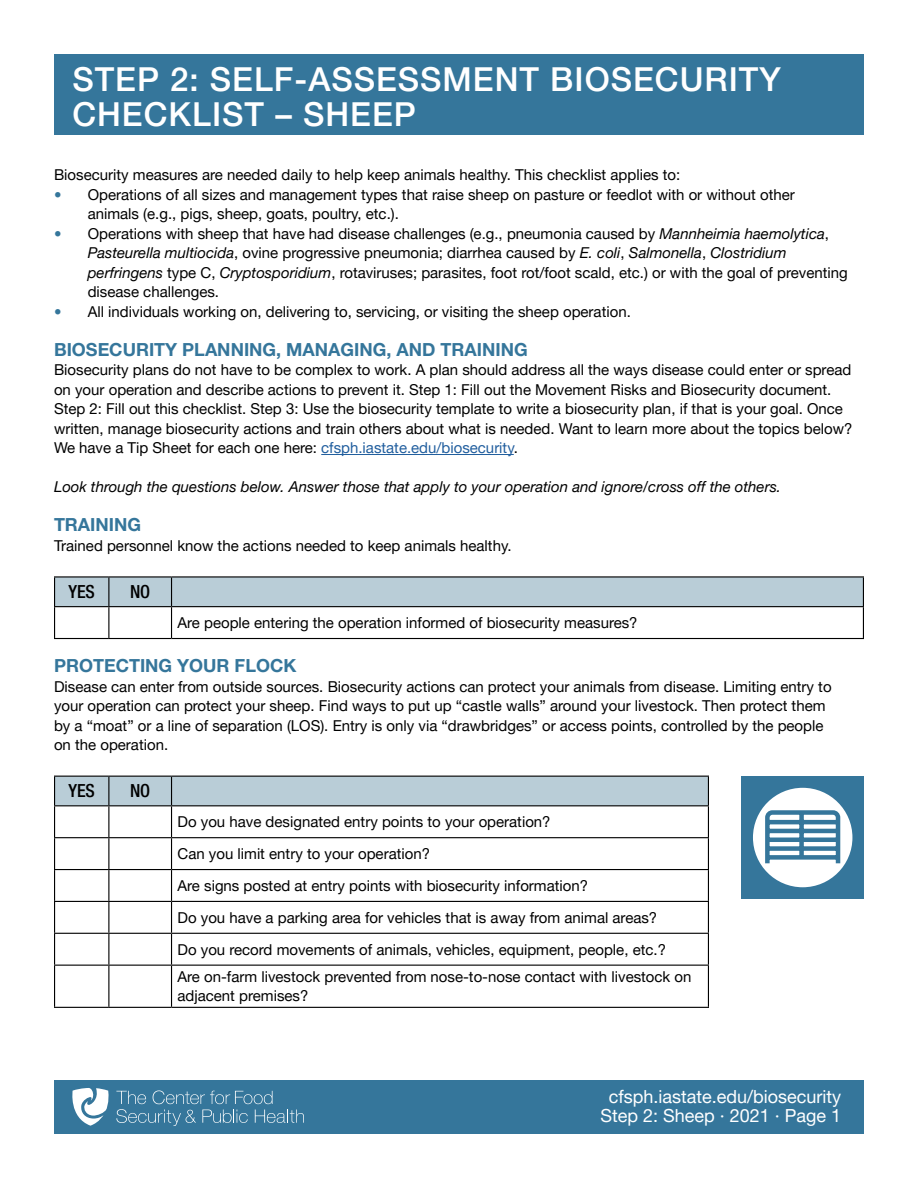
<style>
.page{position:relative;width:918px;height:1188px;background:#fff}
.page>*{position:absolute;margin:0;border:0;box-sizing:border-box;transform-origin:0 0}
.H1_-_Title{font:500 33px/34.5px "Helvetica Neue LT Pro";letter-spacing:.03em;color:#fff}
.H2_-_Heading_1{font:700 18px "Helvetica Neue LT Pro";color:#35769b}
.t1{font:18px/19.5px "Helvetica Neue LT Pro";color:#fff;text-align:center}
.t2{font:500 condensed 18px "Helvetica Neue LT Pro";letter-spacing:-.01em;color:#000}
.Body_Text{font:15px/19.5px "Helvetica Neue LT Pro";color:#000}
.Body_Text_in_Chart{font:15px/19.5px "Helvetica Neue LT Pro";color:#000}
.Body_Text-2{font:italic 15px "Helvetica Neue LT Pro";color:#000}
.s1{color:#35769b}
.s2{font-style:italic}
.s3{color:#215e9e}
</style>
<div class="page">
<div style="left:54px;top:54px;width:810px;height:81px;background:#35769b"></div>
<div style="left:54px;top:1080px;width:810px;height:54px;background:#35769b"></div>
<hr style="left:321px;top:454px;width:193px;height:1px;background:#215e9e">
<hr style="left:54px;top:576px;width:55px;height:2px;background:#000">
<hr style="left:109px;top:576px;width:63px;height:2px;background:#000">
<hr style="left:172px;top:576px;width:692px;height:2px;background:#000">
<div style="left:54px;top:577px;width:810px;height:29px;background:#b9cdd7"></div>
<hr style="left:54px;top:606px;width:55px;height:1px;background:#000">
<hr style="left:54px;top:607px;width:1px;height:31px;background:#000">
<hr style="left:109px;top:606px;width:63px;height:1px;background:#000">
<hr style="left:108px;top:607px;width:1px;height:31px;background:#000">
<hr style="left:172px;top:606px;width:692px;height:1px;background:#000">
<hr style="left:171px;top:607px;width:1px;height:31px;background:#000">
<hr style="left:863px;top:607px;width:1px;height:31px;background:#000">
<hr style="left:54px;top:638px;width:55px;height:1px;background:#000">
<hr style="left:109px;top:638px;width:63px;height:1px;background:#000">
<hr style="left:172px;top:638px;width:692px;height:1px;background:#000">
<div style="left:54px;top:776px;width:655px;height:29px;background:#b9cdd7"></div>
<hr style="left:54px;top:805px;width:55px;height:1px;background:#000">
<hr style="left:54px;top:806px;width:1px;height:31px;background:#000">
<hr style="left:109px;top:805px;width:63px;height:1px;background:#000">
<hr style="left:108px;top:806px;width:1px;height:31px;background:#000">
<hr style="left:172px;top:805px;width:537px;height:1px;background:#000">
<hr style="left:171px;top:806px;width:1px;height:31px;background:#000">
<hr style="left:708px;top:806px;width:1px;height:31px;background:#000">
<hr style="left:54px;top:837px;width:55px;height:1px;background:#000">
<hr style="left:54px;top:838px;width:1px;height:31px;background:#000">
<hr style="left:109px;top:837px;width:63px;height:1px;background:#000">
<hr style="left:108px;top:838px;width:1px;height:31px;background:#000">
<hr style="left:172px;top:837px;width:537px;height:1px;background:#000">
<hr style="left:171px;top:838px;width:1px;height:31px;background:#000">
<hr style="left:708px;top:838px;width:1px;height:31px;background:#000">
<hr style="left:54px;top:869px;width:55px;height:1px;background:#000">
<hr style="left:54px;top:870px;width:1px;height:31px;background:#000">
<hr style="left:109px;top:869px;width:63px;height:1px;background:#000">
<hr style="left:108px;top:870px;width:1px;height:31px;background:#000">
<hr style="left:172px;top:869px;width:537px;height:1px;background:#000">
<hr style="left:171px;top:870px;width:1px;height:31px;background:#000">
<hr style="left:708px;top:870px;width:1px;height:31px;background:#000">
<hr style="left:54px;top:901px;width:55px;height:1px;background:#000">
<hr style="left:54px;top:902px;width:1px;height:31px;background:#000">
<hr style="left:109px;top:901px;width:63px;height:1px;background:#000">
<hr style="left:108px;top:902px;width:1px;height:31px;background:#000">
<hr style="left:172px;top:901px;width:537px;height:1px;background:#000">
<hr style="left:171px;top:902px;width:1px;height:31px;background:#000">
<hr style="left:708px;top:902px;width:1px;height:31px;background:#000">
<hr style="left:54px;top:933px;width:55px;height:1px;background:#000">
<hr style="left:54px;top:934px;width:1px;height:31px;background:#000">
<hr style="left:109px;top:933px;width:63px;height:1px;background:#000">
<hr style="left:108px;top:934px;width:1px;height:31px;background:#000">
<hr style="left:172px;top:933px;width:537px;height:1px;background:#000">
<hr style="left:171px;top:934px;width:1px;height:31px;background:#000">
<hr style="left:708px;top:934px;width:1px;height:31px;background:#000">
<hr style="left:54px;top:965px;width:55px;height:1px;background:#000">
<hr style="left:54px;top:966px;width:1px;height:41px;background:#000">
<hr style="left:109px;top:965px;width:63px;height:1px;background:#000">
<hr style="left:108px;top:966px;width:1px;height:41px;background:#000">
<hr style="left:172px;top:965px;width:537px;height:1px;background:#000">
<hr style="left:171px;top:966px;width:1px;height:41px;background:#000">
<hr style="left:708px;top:966px;width:1px;height:41px;background:#000">
<hr style="left:54px;top:1007px;width:55px;height:1px;background:#000">
<hr style="left:109px;top:1007px;width:63px;height:1px;background:#000">
<hr style="left:172px;top:1007px;width:537px;height:1px;background:#000">
<svg style="left:116px;top:1090px;width:188px;height:36px"></svg>
<svg style="left:72px;top:1088px;width:37px;height:38px"></svg>
<div style="left:741px;top:776px;width:123px;height:123px;background:#35769b"></div>
<div style="left:753px;top:788px;width:99px;height:99px;background:#fff;border-radius:50%"></div>
<svg style="left:763px;top:810px;width:80px;height:58px"></svg>
<h1 class="H1_-_Title" style="left:72px;top:62px;width:710px">STEP 2: SELF-ASSESSMENT BIOSECURITY<br>CHECKLIST – SHEEP</h1>
<p class="Body_Text" style="left:54px;top:165px;width:628px">Biosecurity measures are needed daily to help keep animals healthy. This checklist applies to:</p>
<p class="Body_Text" style="left:88px;top:184px;width:709px;text-indent:-34px"><span class="s1">•</span> Operations of all sizes and management types that raise sheep on pasture or feedlot with or without other animals (e.g., pigs, sheep, goats, poultry, etc.).</p>
<p class="Body_Text" style="left:88px;top:223px;width:762px;text-indent:-34px"><span class="s1">•</span> Operations with sheep that have had disease challenges (e.g., pneumonia caused by <span class="s2">Mannheimia haemolytica</span>, <span class="s2">Pasteurella multiocida</span>, ovine progressive pneumonia; diarrhea caused by <span class="s2">E. coli</span>, <span class="s2">Salmonella</span>, <span class="s2">Clostridium perfringens</span> type C, <span class="s2">Cryptosporidium</span>, rotaviruses; parasites, foot rot/foot scald, etc.) or with the goal of preventing disease challenges.</p>
<p class="Body_Text" style="left:54px;top:301px;width:578px"><span class="s1">•</span> All individuals working on, delivering to, servicing, or visiting the sheep operation.</p>
<h2 class="H2_-_Heading_1" style="left:54px;top:338px;width:475px">BIOSECURITY PLANNING, MANAGING, AND TRAINING</h2>
<p class="Body_Text" style="left:54px;top:360px;width:800px">Biosecurity plans do not have to be complex to work. A plan should address all the ways disease could enter or spread on your operation and describe actions to prevent it. Step 1: Fill out the Movement Risks and Biosecurity document.<br>Step 2: Fill out this checklist. Step 3: Use the biosecurity template to write a biosecurity plan, if that is your goal. Once written, manage biosecurity actions and train others about what is needed. Want to learn more about the topics below?<br>We have a Tip Sheet for each one here: <span class="s3">cfsph.iastate.edu/biosecurity</span>.</p>
<p class="Body_Text-2" style="left:54px;top:478px;width:729px">Look through the questions below. Answer those that apply to your operation and ignore/cross off the others.</p>
<h2 class="H2_-_Heading_1" style="left:54px;top:514px;width:89px">TRAINING</h2>
<p class="Body_Text" style="left:54px;top:535px;width:459px">Trained personnel know the actions needed to keep animals healthy.</p>
<p class="t2" style="left:69px;top:581px;width:28px">YES</p>
<p class="t2" style="left:130px;top:581px;width:22px">NO</p>
<p class="Body_Text_in_Chart" style="left:178px;top:612px;width:462px">Are people entering the operation informed of biosecurity measures?</p>
<h2 class="H2_-_Heading_1" style="left:54px;top:655px;width:244px">PROTECTING YOUR FLOCK</h2>
<p class="Body_Text" style="left:54px;top:676px;width:779px">Disease can enter from outside sources. Biosecurity actions can protect your animals from disease. Limiting entry to your operation can protect your sheep. Find ways to put up “castle walls” around your livestock. Then protect them by a “moat” or a line of separation (LOS). Entry is only via “drawbridges” or access points, controlled by the people on the operation.</p>
<p class="t2" style="left:69px;top:780px;width:28px">YES</p>
<p class="t2" style="left:130px;top:780px;width:22px">NO</p>
<p class="Body_Text_in_Chart" style="left:178px;top:812px;width:375px">Do you have designated entry points to your operation?</p>
<p class="Body_Text_in_Chart" style="left:178px;top:844px;width:254px">Can you limit entry to your operation?</p>
<p class="Body_Text_in_Chart" style="left:178px;top:875px;width:412px">Are signs posted at entry points with biosecurity information?</p>
<p class="Body_Text_in_Chart" style="left:178px;top:907px;width:481px">Do you have a parking area for vehicles that is away from animal areas?</p>
<p class="Body_Text_in_Chart" style="left:178px;top:939px;width:490px">Do you record movements of animals, vehicles, equipment, people, etc.?</p>
<p class="Body_Text_in_Chart" style="left:178px;top:966px;width:515px">Are on-farm livestock prevented from nose-to-nose contact with livestock on adjacent premises?</p>
<p class="t1" style="left:601px;top:1086px;width:242px">cfsph.iastate.edu/biosecurity<br>Step 2: Sheep · 2021 · Page 1</p>
</div>
